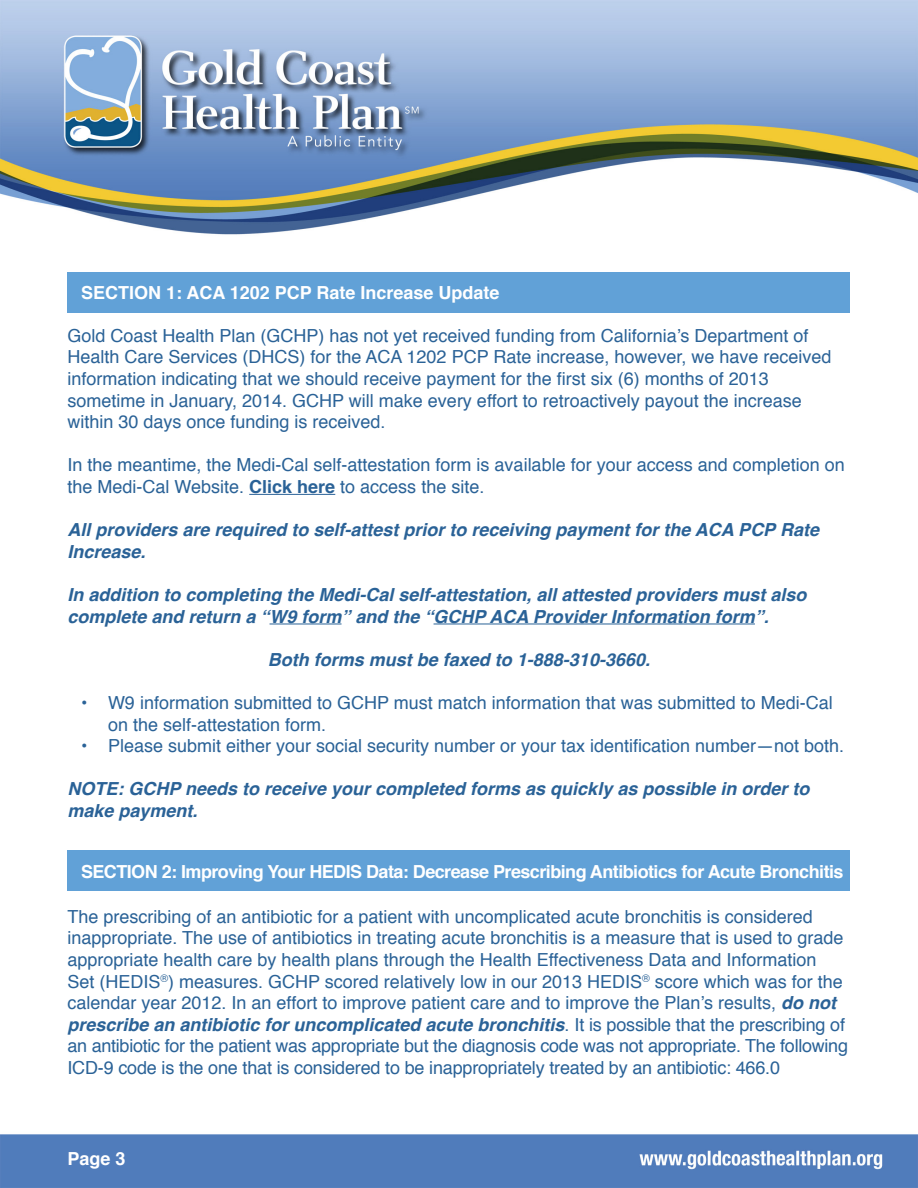
<style>
.page{position:relative;width:918px;height:1188px;background:#fff}
.page>*{position:absolute;margin:0;border:0;box-sizing:border-box;transform-origin:0 0}
.t1{font:18px/21.6px "Helvetica";color:#2a6297}
.t2{font:italic 700 18px/21.6px "Helvetica";color:#2a6297}
.t3{font:700 18px "Helvetica";letter-spacing:-.03em;color:#fff}
.t4{font:700 18px "Helvetica";color:#fff}
.s1{font-weight:700}
.s2{font-weight:700;font-style:italic}
</style>
<div class="page">
<img style="left:0;top:0;width:918px;height:1188px">
<hr style="left:249px;top:494px;width:86px;height:1px;background:#2a6297">
<hr style="left:270px;top:624px;width:72px;height:1px;background:#2a6297">
<hr style="left:434px;top:624px;width:321px;height:1px;background:#2a6297">
<div style="left:68px;top:272px;width:782px;height:41px;background:#61a1d7"></div>
<div style="left:68px;top:851px;width:782px;height:40px;background:#61a1d7"></div>
<p class="t4" style="left:81px;top:278px;width:420px">SECTION 1: ACA 1202 PCP Rate Increase Update</p>
<p class="t1" style="left:68px;top:325px;width:766px">Gold Coast Health Plan (GCHP) has not yet received funding from California’s Department of Health Care Services (DHCS) for the ACA 1202 PCP Rate increase, however, we have received information indicating that we should receive payment for the first six (6) months of 2013 sometime in January, 2014. GCHP will make every effort to retroactively payout the increase within 30 days once funding is received.</p>
<p class="t1" style="left:68px;top:455px;width:779px">In the meantime, the Medi-Cal self-attestation form is available for your access and completion on the Medi-Cal Website. <span class="s1">Click here</span> to access the site.</p>
<p class="t2" style="left:68px;top:519px;width:753px">All providers are required to self-attest prior to receiving payment for the ACA PCP Rate<br>Increase.</p>
<p class="t2" style="left:68px;top:584px;width:741px">In addition to completing the Medi-Cal self-attestation, all attested providers must also complete and return a “W9 form” and the “GCHP ACA Provider Information form”.</p>
<p class="t2" style="left:268px;top:649px;width:384px">Both forms must be faxed to 1-888-310-3660.</p>
<p class="t1" style="left:108px;top:692px;width:726px;text-indent:-27px">• W9 information submitted to GCHP must match information that was submitted to Medi-Cal on the self-attestation form.</p>
<p class="t1" style="left:81px;top:736px;width:765px">• Please submit either your social security number or your tax identification number—not both.</p>
<p class="t2" style="left:68px;top:778px;width:743px">NOTE: GCHP needs to receive your completed forms as quickly as possible in order to make payment.</p>
<p class="t3" style="left:81px;top:857px;width:764px">SECTION 2: Improving Your HEDIS Data: Decrease Prescribing Antibiotics for Acute Bronchitis</p>
<p class="t1" style="left:68px;top:906px;width:782px">The prescribing of an antibiotic for a patient with uncomplicated acute bronchitis is considered inappropriate. The use of antibiotics in treating acute bronchitis is a measure that is used to grade appropriate health care by health plans through the Health Effectiveness Data and Information Set (HEDIS<sup>®</sup>) measures. GCHP scored relatively low in our 2013 HEDIS<sup>®</sup> score which was for the calendar year 2012. In an effort to improve patient care and to improve the Plan’s results, <span class="s2">do not prescribe an antibiotic for uncomplicated acute bronchitis</span>. It is possible that the prescribing of an antibiotic for the patient was appropriate but the diagnosis code was not appropriate. The following ICD-9 code is the one that is considered to be inappropriately treated by an antibiotic: 466.0</p>
<p class="t3" style="left:68px;top:1145px;width:60px">Page 3</p>
</div>
